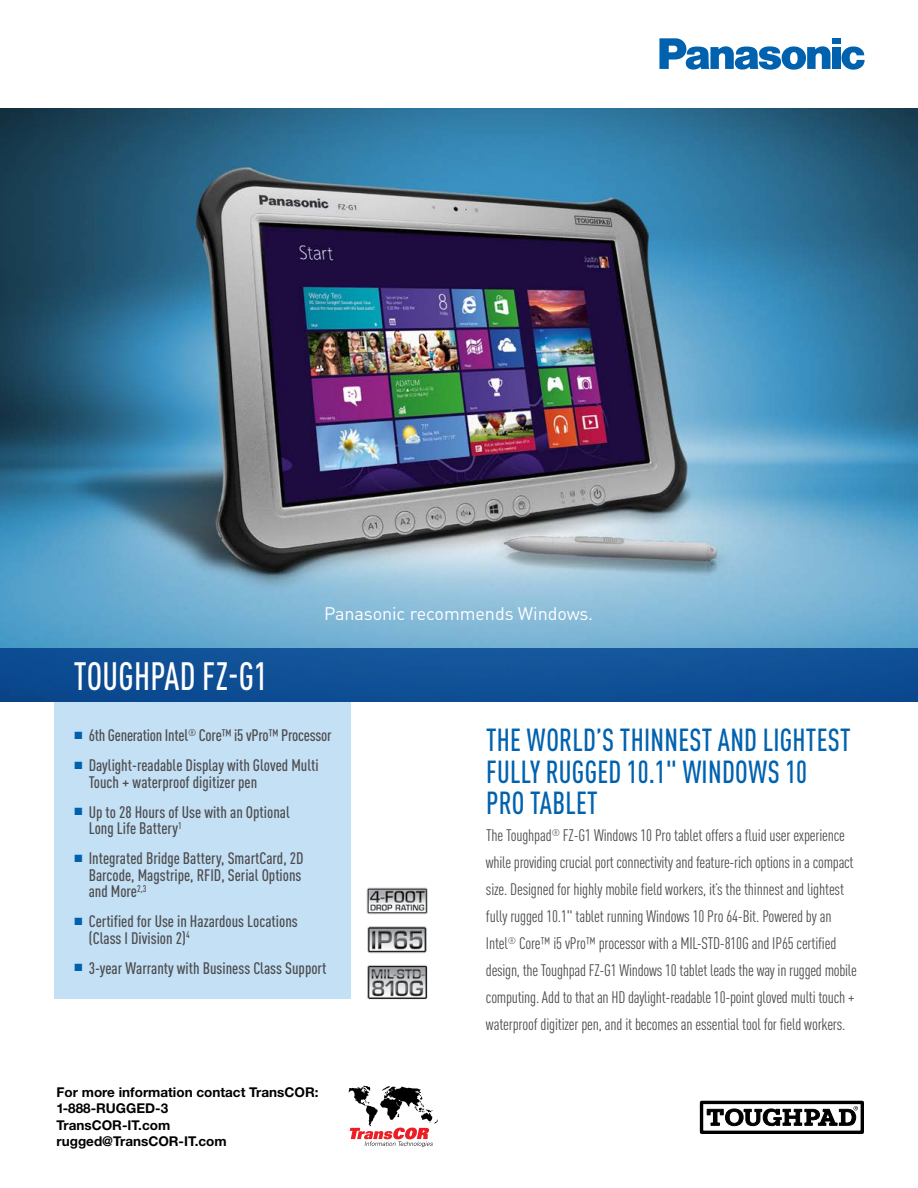
<style>
.page{position:relative;width:918px;height:1188px;background:#fff}
.page>*{position:absolute;margin:0;border:0;box-sizing:border-box;transform-origin:0 0}
.t1{font:500 condensed 39px "DINOT";letter-spacing:.01em;color:#fff;scale:.9 1}
.t2{font:500 condensed 31.5px/31.5px "DINOT";letter-spacing:.01em;color:#0062af;scale:.91 1}
.t3{font:18px "DINOT";letter-spacing:-.005em;color:#fff}
.t4{font:condensed 16.5px/27px "DINOT";letter-spacing:-.01em;color:#4d4d4f}
.t5{font:500 condensed 16.5px/16.5px "DINOT";color:#4d4d4f}
.t6{font:700 13.5px/16.5px "Helvetica Neue LT Std";color:#000}
.s1{color:#0062af}
</style>
<div class="page">
<img style="left:0;top:108px;width:918px;height:540px">
<svg style="left:841px;top:46px;width:24px;height:24px"></svg>
<div style="left:832px;top:38px;width:8px;height:6px;background:#0062af"></div>
<div style="left:832px;top:47px;width:8px;height:22px;background:#0062af"></div>
<svg style="left:659px;top:38px;width:172px;height:32px"></svg>
<div style="left:700px;top:1101px;width:164px;height:33px;border:3px solid #000"></div>
<svg style="left:707px;top:1106px;width:151px;height:20px"></svg>
<div style="left:54px;top:702px;width:297px;height:297px;background:#c4e0f5"></div>
<div style="left:0;top:648px;width:918px;height:54px;background:#0f4f95"></div>
<img style="left:367px;top:926px;width:60px;height:27px">
<img style="left:367px;top:965px;width:61px;height:35px">
<img style="left:367px;top:888px;width:61px;height:27px">
<svg style="left:348px;top:1086px;width:90px;height:61px"></svg>
<p class="t3" style="left:324px;top:603px;width:271px">Panasonic recommends Windows.</p>
<p class="t1" style="left:74px;top:653px;width:217px">TOUGHPAD FZ-G1</p>
<p class="t5" style="left:75px;top:727px;width:259px"><span class="s1">■</span> 6th Generation Intel<sup>®</sup> Core™ i5 vPro™ Processor</p>
<p class="t5" style="left:89px;top:757px;width:231px;text-indent:-14px"><span class="s1">■</span> Daylight-readable Display with Gloved Multi<br>Touch + waterproof digitizer pen</p>
<p class="t5" style="left:89px;top:803px;width:203px;text-indent:-14px"><span class="s1">■</span> Up to 28 Hours of Use with an Optional<br>Long Life Battery<sup>1</sup></p>
<p class="t5" style="left:89px;top:850px;width:216px;text-indent:-14px"><span class="s1">■</span> Integrated Bridge Battery, SmartCard, 2D<br>Barcode, Magstripe, RFID, Serial Options and More<sup>2,3</sup></p>
<p class="t5" style="left:89px;top:913px;width:211px;text-indent:-14px"><span class="s1">■</span> Certified for Use in Hazardous Locations (Class I Division 2)<sup>4</sup></p>
<p class="t5" style="left:75px;top:959px;width:253px"><span class="s1">■</span> 3-year Warranty with Business Class Support</p>
<p class="t6" style="left:57px;top:1083px;width:263px">For more information contact TransCoR:<br>1-888-RuggEd-3<br>TransCoR-IT.com rugged@TransCoR-IT.com</p>
<p class="t2" style="left:486px;top:724px;width:402px">THE WORLD’S THINNEST AND LIGHTEST<br>FULLY RUGGED 10.1" WINDOWS 10<br>PRO TABLET</p>
<p class="t4" style="left:486px;top:822px;width:372px">The Toughpad<sup>®</sup> FZ-G1 Windows 10 Pro tablet offers a fluid user experience while providing crucial port connectivity and feature-rich options in a compact size. Designed for highly mobile field workers, it’s the thinnest and lightest fully rugged 10.1" tablet running Windows 10 Pro 64-Bit. Powered by an Intel<sup>®</sup> Core™ i5 vPro™ processor with a MIL-STD-810G and IP65 certified design, the Toughpad FZ-G1 Windows 10 tablet leads the way in rugged mobile computing. Add to that an HD daylight-readable 10-point gloved multi touch + waterproof digitizer pen, and it becomes an essential tool for field workers.</p>
</div>
